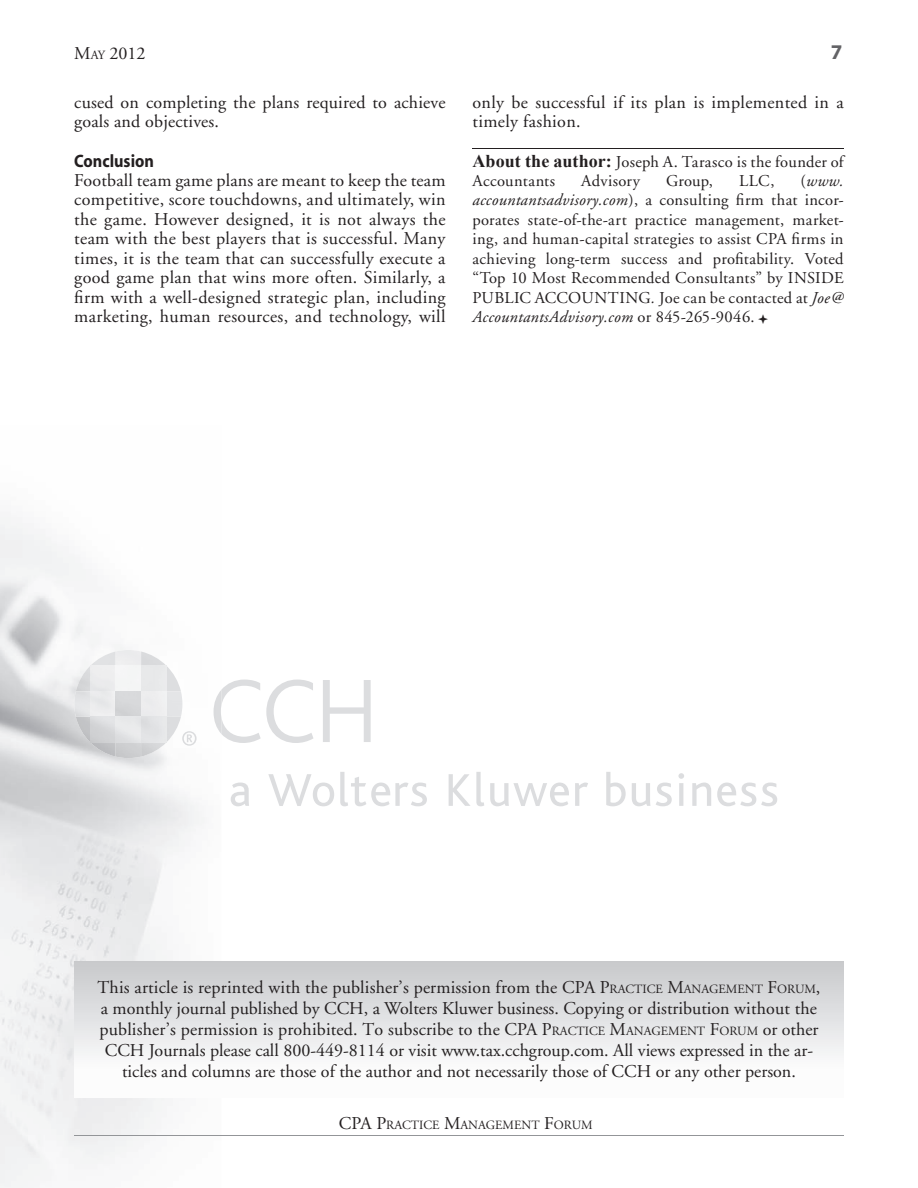
<style>
.page{position:relative;width:918px;height:1188px;background:#fff}
.page>*{position:absolute;margin:0;border:0;box-sizing:border-box;transform-origin:0 0}
.t1{font:700 21px "Myriad";color:#636366}
.t2{font:18px/19.5px "Adobe Garamond";letter-spacing:.01em;color:#231f20}
.t3{font:700 18px "Myriad";color:#231f20;scale:.9 1}
.t4{font:16.5px/19.5px "Adobe Garamond";letter-spacing:.015em;color:#231f20}
.t5{font:12.6px "Adobe Garamond";color:#231f20}
.s1{font-size:12.6px}
.s2{font-family:"Times New Roman";font-weight:700;font-size:18px}
.s3{font-style:italic}
.s4{font-size:18px}
</style>
<div class="page">
<img style="left:0;top:517px;width:221px;height:671px">
<hr style="left:74px;top:1135px;width:770px;height:1px;background:#939598">
<img style="left:214px;top:690px;width:7px;height:44px">
<svg style="left:221px;top:680px;width:92px;height:63px"></svg>
<svg style="left:323px;top:680px;width:48px;height:62px"></svg>
<svg style="left:231px;top:783px;width:18px;height:23px"></svg>
<svg style="left:268px;top:774px;width:66px;height:32px"></svg>
<svg style="left:340px;top:772px;width:87px;height:34px"></svg>
<svg style="left:449px;top:772px;width:35px;height:34px"></svg>
<svg style="left:490px;top:783px;width:79px;height:23px"></svg>
<svg style="left:575px;top:783px;width:13px;height:23px"></svg>
<svg style="left:606px;top:772px;width:20px;height:34px"></svg>
<svg style="left:632px;top:783px;width:40px;height:23px"></svg>
<svg style="left:678px;top:773px;width:6px;height:33px"></svg>
<svg style="left:692px;top:783px;width:19px;height:23px"></svg>
<svg style="left:717px;top:783px;width:60px;height:23px"></svg>
<img style="left:90px;top:652px;width:26px;height:14px">
<img style="left:141px;top:652px;width:26px;height:14px">
<img style="left:116px;top:650px;width:25px;height:16px">
<img style="left:90px;top:742px;width:77px;height:16px">
<img style="left:167px;top:666px;width:15px;height:76px">
<img style="left:76px;top:717px;width:91px;height:25px">
<img style="left:76px;top:666px;width:91px;height:25px">
<img style="left:74px;top:691px;width:93px;height:26px">
<img style="left:182px;top:731px;width:15px;height:15px">
<hr style="left:472px;top:148px;width:372px;height:1px;background:#231f20">
<div style="left:74px;top:962px;width:770px;height:136px;background:linear-gradient(to bottom,#c9cbcd,#fff)"></div>
<p class="t2" style="left:74px;top:45px;width:73px">M<span class="s1">AY</span> 2012</p>
<p class="t1" style="left:831px;top:44px;width:13px">7</p>
<p class="t2" style="left:74px;top:94px;width:373px">cused on completing the plans required to achieve goals and objectives.</p>
<p class="t3" style="left:74px;top:154px;width:90px">Conclusion</p>
<p class="t2" style="left:74px;top:172px;width:373px;text-align:justify">Football team game plans are meant to keep the team competitive, score touchdowns, and ultimately, win the game. However designed, it is not always the team with the best players that is successful. Many times, it is the team that can successfully execute a good game plan that wins more often. Similarly, a firm with a well-designed strategic plan, including marketing, human resources, and technology, will</p>
<p class="t2" style="left:472px;top:94px;width:373px">only be successful if its plan is implemented in a timely fashion.</p>
<p class="t4" style="left:472px;top:153px;width:373px"><span class="s2">About the author:</span> Joseph A. Tarasco is the founder of<br>Accountants</p>
<p class="t4" style="left:581px;top:173px;width:60px">Advisory</p>
<p class="t4" style="left:666px;top:173px;width:49px">Group,</p>
<p class="t4" style="left:739px;top:173px;width:37px">LLC,</p>
<p class="t4" style="left:473px;top:173px;width:373px;text-align:justify;text-indent:328px">(<span class="s3">www. accountantsadvisory.com</span>), a consulting firm that incor&shy;porates state-of-the-art practice management, market&shy;ing, and human-capital strategies to assist CPA firms in achieving long-term success and profitability. Voted “Top 10 Most Recommended Consultants” by INSIDE PUBLIC ACCOUNTING<span class="s3">.</span> Joe can be contacted at <span class="s3">Joe@ AccountantsAdvisory.com</span> or 845-265-9046.</p>
<p class="t2" style="left:98px;top:978px;width:724px;line-height:21px;text-align:center">This article is reprinted with the publisher’s permission from the CPA P<span class="s1">RACTICE</span> M<span class="s1">ANAGEMENT</span> F<span class="s1">ORUM</span>, a monthly journal published by CCH, a Wolters Kluwer business. Copying or distribution without the publisher’s permission is prohibited. To subscribe to the CPA P<span class="s1">RACTICE</span> M<span class="s1">ANAGEMENT</span> F<span class="s1">ORUM</span> or other CCH Journals please call 800-449-8114 or visit www.tax.cchgroup.com. All views expressed in the ar&shy;ticles and columns are those of the author and not necessarily those of CCH or any other person.</p>
<p class="t5" style="left:339px;top:1120px;width:255px"><span class="s4">CPA P</span>RACTICE <span class="s4">M</span>ANAGEMENT <span class="s4">F</span>ORUM</p>
</div>
